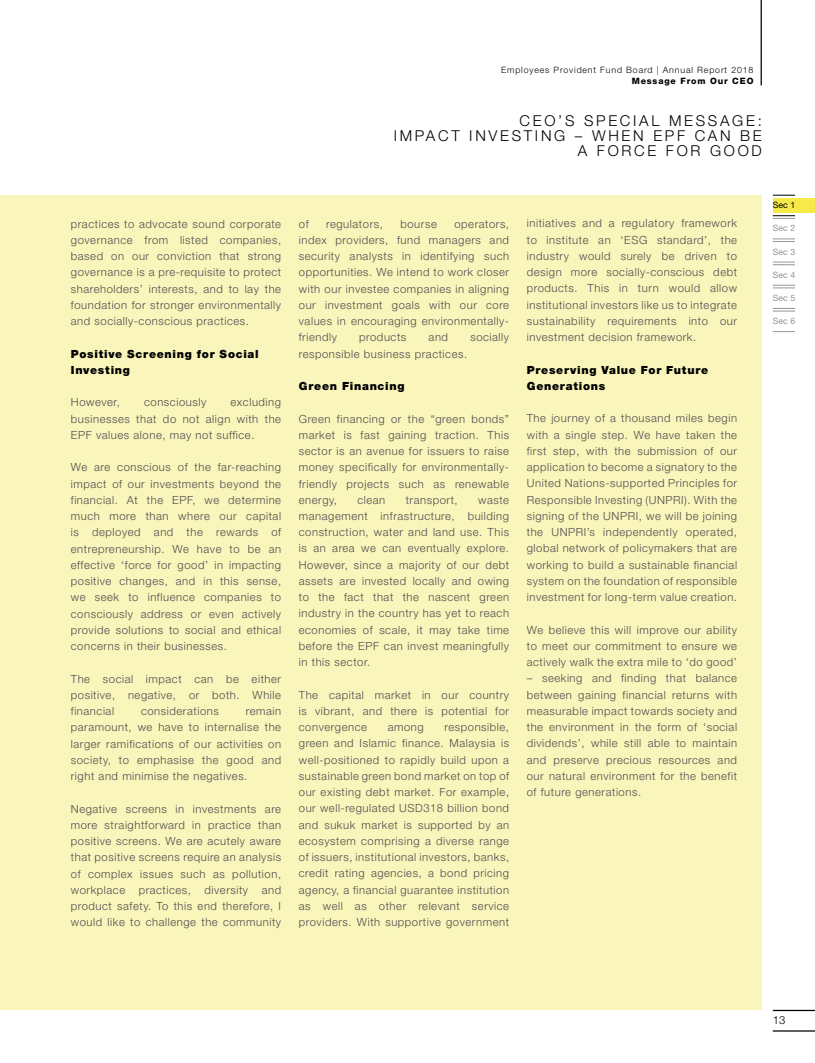
<style>
.page{position:relative;width:815px;height:1063px;background:#fff}
.page>*{position:absolute;margin:0;border:0;box-sizing:border-box;transform-origin:0 0}
.t1{font:300 15px/15px "Helvetica Neue LT Std";letter-spacing:.18em;color:#000;text-align:right}
.t2{font:300 11.25px/16.2px "Helvetica Neue LT Std";letter-spacing:.05em;color:#4d4d4f;text-align:justify}
.t3{font:900 11.25px/16.2px "Helvetica Neue LT Std";letter-spacing:.065em;color:#000}
.t4{font:300 11.25px "Helvetica Neue LT Std";color:#000}
.t5{font:300 8.75px "Helvetica Neue LT Std";letter-spacing:.1em;color:#000}
.t6{font:8.75px "Helvetica Neue LT Std";color:#939598}
.t7{font:800 8.75px "Helvetica Neue LT Std";letter-spacing:.1em;color:#000}
.t8{font:8.75px "Helvetica Neue LT Std";color:#000}
</style>
<div class="page">
<div style="left:773px;top:198px;width:42px;height:15px;background:#f6ea4b"></div>
<hr style="left:773px;top:1030px;width:42px;height:2px;background:#000">
<hr style="left:773px;top:1010px;width:42px;height:1px;background:#000">
<svg style="left:773px;top:195px;width:22px;height:1px"></svg>
<svg style="left:773px;top:215px;width:22px;height:4px"></svg>
<svg style="left:773px;top:239px;width:22px;height:3px"></svg>
<svg style="left:773px;top:262px;width:22px;height:3px"></svg>
<svg style="left:773px;top:285px;width:22px;height:4px"></svg>
<svg style="left:773px;top:331px;width:22px;height:1px"></svg>
<svg style="left:773px;top:308px;width:22px;height:4px"></svg>
<hr style="left:761px;top:0;width:1px;height:85px;background:#000">
<div style="left:0;top:195px;width:762px;height:815px;background:#faf5bb"></div>
<p class="t5" style="left:501px;top:64px;width:254px">Employees Provident Fund Board | Annual Report 2018</p>
<p class="t7" style="left:632px;top:76px;width:123px">Message From Our CEO</p>
<h1 class="t1" style="left:394px;top:113px;width:370px">CEO’S SPECIAL MESSAGE:<br>IMPACT INVESTING – WHEN EPF CAN BE<br>A FORCE FOR GOOD</h1>
<p class="t2" style="left:71px;top:215px;width:212px">practices to advocate sound corporate governance from listed companies, based on our conviction that strong governance is a pre-requisite to protect shareholders’ interests, and to lay the foundation for stronger environmentally and socially-conscious practices.</p>
<p class="t3" style="left:71px;top:346px;width:189px">Positive Screening for Social<br>Investing</p>
<p class="t2" style="left:71px;top:394px;width:50px">However,</p>
<p class="t2" style="left:144px;top:394px;width:64px">consciously</p>
<p class="t2" style="left:71px;top:394px;width:212px;text-indent:160px">excluding businesses that do not align with the EPF values alone, may not suffice.</p>
<p class="t2" style="left:71px;top:459px;width:212px">We are conscious of the far-reaching impact of our investments beyond the financial. At the EPF, we determine much more than where our capital is deployed and the rewards of entrepreneurship. We have to be an effective ‘force for good’ in impacting positive changes, and in this sense, we seek to influence companies to consciously address or even actively provide solutions to social and ethical concerns in their businesses.</p>
<p class="t2" style="left:71px;top:670px;width:212px">The social impact can be either positive, negative, or both. While financial</p>
<p class="t2" style="left:71px;top:703px;width:212px;text-indent:175px">remain paramount, we have to internalise the larger ramifications of our activities on society, to emphasise the good and right and minimise the negatives.</p>
<p class="t2" style="left:71px;top:800px;width:212px">Negative screens in investments are more straightforward in practice than positive screens. We are acutely aware that positive screens require an analysis of complex issues such as pollution, workplace practices, diversity and product safety. To this end therefore, I would like to challenge the community</p>
<p class="t2" style="left:141px;top:703px;width:79px">considerations</p>
<p class="t2" style="left:299px;top:215px;width:11px">of</p>
<p class="t2" style="left:326px;top:215px;width:58px">regulators,</p>
<p class="t2" style="left:400px;top:215px;width:38px">bourse</p>
<p class="t2" style="left:299px;top:215px;width:212px;text-indent:156px">operators, index providers, fund managers and security analysts in identifying such opportunities. We intend to work closer with our investee companies in aligning our investment goals with our core values in encouraging environmentally&shy;friendly</p>
<p class="t2" style="left:359px;top:329px;width:49px">products</p>
<p class="t2" style="left:429px;top:329px;width:21px">and</p>
<p class="t2" style="left:470px;top:329px;width:40px">socially</p>
<p class="t2" style="left:299px;top:345px;width:170px">responsible business practices.</p>
<p class="t3" style="left:299px;top:378px;width:107px">Green Financing</p>
<p class="t2" style="left:299px;top:410px;width:212px">Green financing or the “green bonds” market is fast gaining traction. This sector is an avenue for issuers to raise money specifically for environmentally&shy;friendly projects such as renewable energy,</p>
<p class="t2" style="left:357px;top:491px;width:29px">clean</p>
<p class="t2" style="left:406px;top:491px;width:53px">transport,</p>
<p class="t2" style="left:299px;top:491px;width:212px;text-indent:179px">waste management infrastructure, building construction, water and land use. This is an area we can eventually explore.<br>However, since a majority of our debt assets are invested locally and owing to the fact that the nascent green industry in the country has yet to reach economies of scale, it may take time before the EPF can invest meaningfully in this sector.</p>
<p class="t2" style="left:299px;top:686px;width:212px">The capital market in our country is vibrant, and there is potential for convergence</p>
<p class="t2" style="left:299px;top:719px;width:212px;text-indent:146px">responsible, green and Islamic finance. Malaysia is well-positioned to rapidly build upon a sustainable green bond market on top of our existing debt market. For example, our well-regulated USD318 billion bond and sukuk market is supported by an ecosystem comprising a diverse range of issuers, institutional investors, banks, credit rating agencies, a bond pricing agency, a financial guarantee institution as well as other relevant service providers. With supportive government</p>
<p class="t2" style="left:388px;top:719px;width:38px">among</p>
<p class="t2" style="left:527px;top:215px;width:212px">initiatives and a regulatory framework to institute an ‘ESG standard’, the industry would surely be driven to design more socially-conscious debt products. This in turn would allow institutional investors like us to integrate sustainability requirements into our investment decision framework.</p>
<p class="t3" style="left:527px;top:361px;width:183px">Preserving Value For Future<br>Generations</p>
<p class="t2" style="left:527px;top:410px;width:212px">The journey of a thousand miles begin with a single step. We have taken the first step, with the submission of our application to become a signatory to the United Nations-supported Principles for Responsible Investing (UNPRI). With the signing of the UNPRI, we will be joining the UNPRI’s independently operated, global network of policymakers that are working to build a sustainable financial system on the foundation of responsible investment for long-term value creation.</p>
<p class="t2" style="left:527px;top:621px;width:212px">We believe this will improve our ability to meet our commitment to ensure we actively walk the extra mile to ‘do good’</p>
<p class="t2" style="left:527px;top:670px;width:212px">– seeking and finding that balance between gaining financial returns with measurable impact towards society and the environment in the form of ‘social dividends’, while still able to maintain and preserve precious resources and our natural environment for the benefit of future generations.</p>
<p class="t8" style="left:773px;top:200px;width:24px">Sec 1</p>
<p class="t6" style="left:773px;top:223px;width:24px">Sec 2</p>
<p class="t6" style="left:773px;top:246px;width:24px">Sec 3</p>
<p class="t6" style="left:773px;top:269px;width:24px">Sec 4</p>
<p class="t6" style="left:773px;top:293px;width:24px">Sec 5</p>
<p class="t6" style="left:773px;top:316px;width:24px">Sec 6</p>
<p class="t4" style="left:773px;top:1014px;width:14px">13</p>
</div>
